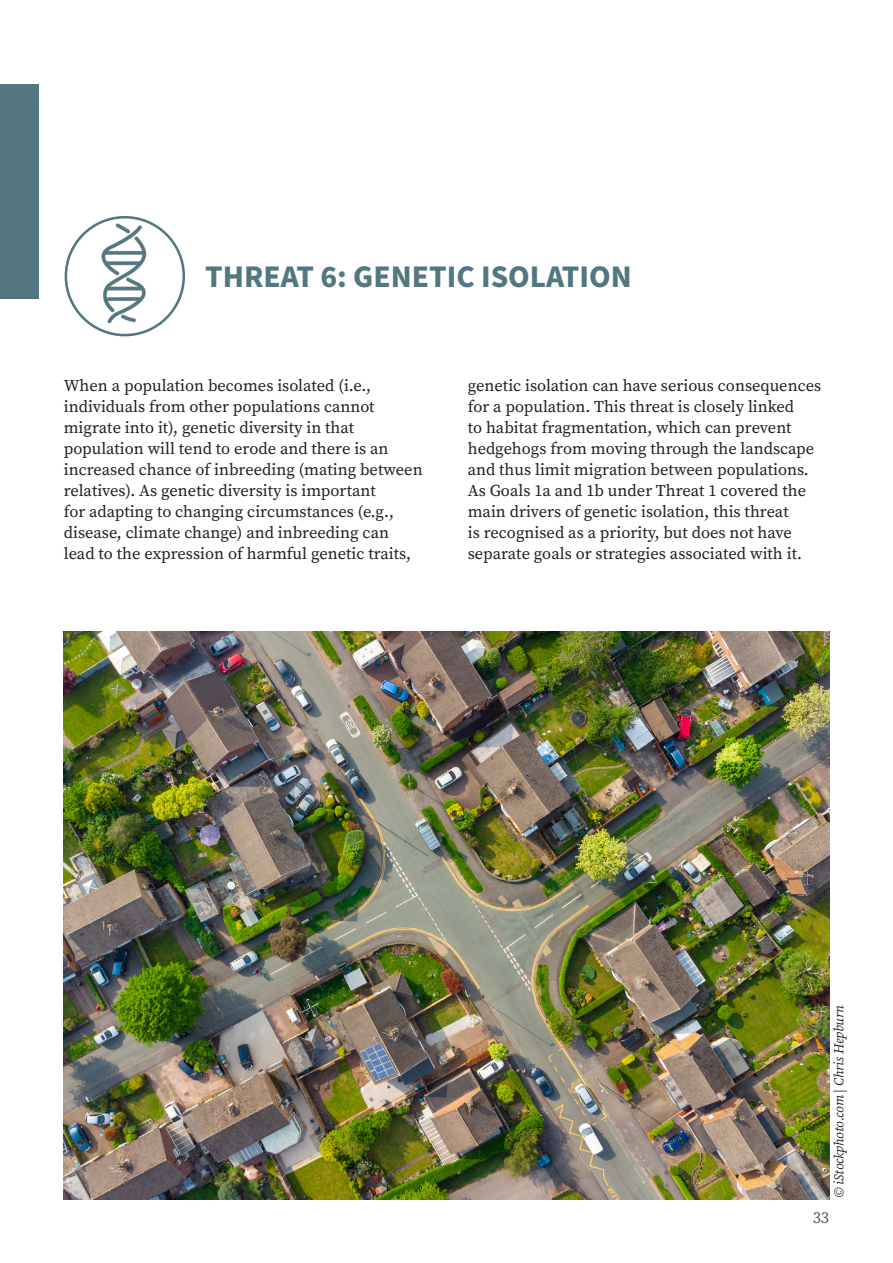
<style>
.page{position:relative;width:893px;height:1263px;background:#fff}
.page>*{position:absolute;margin:0;border:0;box-sizing:border-box;transform-origin:0 0}
.Threat{font:700 31.5px "Source Sans Pro";color:#537780}
.t1{font:16.5px/21px "Source Serif Variable";color:#231f20}
.t2{font:16.5px "Source Serif Variable";color:#535355}
.t3{font:italic 13.5px "Source Serif Variable";letter-spacing:-.015em;color:#231f20}
</style>
<div class="page">
<img style="left:66px;top:217px;width:118px;height:118px;border-radius:59px">
<div style="left:65px;top:216px;width:120px;height:120px;border:3px solid #537780;border-radius:50%"></div>
<div style="left:0;top:84px;width:38px;height:215px;background:#537780"></div>
<img style="left:64px;top:631px;width:765px;height:568px">
<p class="Threat" style="left:205px;top:255px;width:428px">THREAT 6: GENETIC ISOLATION</p>
<p class="t1" style="left:64px;top:375px;width:360px">When a population becomes isolated (i.e., individuals from other populations cannot migrate into it), genetic diversity in that population will tend to erode and there is an increased chance of inbreeding (mating between relatives). As genetic diversity is important<br>for adapting to changing circumstances (e.g., disease, climate change) and inbreeding can lead to the expression of harmful genetic traits,</p>
<p class="t1" style="left:468px;top:375px;width:355px">genetic isolation can have serious consequences for a population. This threat is closely linked<br>to habitat fragmentation, which can prevent hedgehogs from moving through the landscape and thus limit migration between populations.<br>As Goals 1a and 1b under Threat 1 covered the main drivers of genetic isolation, this threat<br>is recognised as a priority, but does not have separate goals or strategies associated with it.</p>
<p class="t3" style="left:830px;top:1198px;width:194px;rotate:-90deg">© iStockphoto.com | Chris Hepburn</p>
<p class="t2" style="left:813px;top:1206px;width:18px">33</p>
</div>
